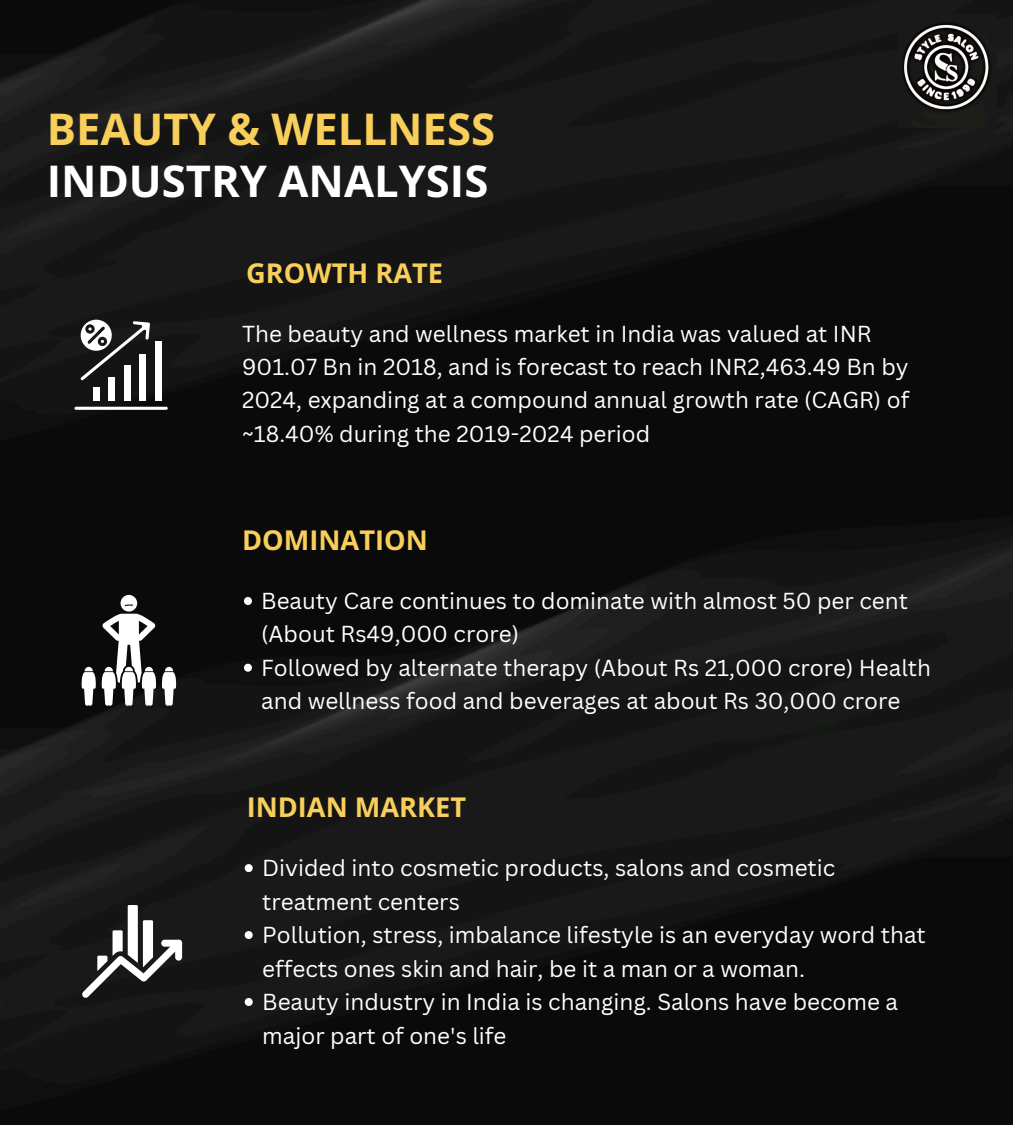
<style>
.page{position:relative;width:1013px;height:1125px;background:#fff}
.page>*{position:absolute;margin:0;border:0;box-sizing:border-box;transform-origin:0 0}
.t1{font:700 43.56px/52.6px "Open Sans";color:#fff}
.t2{font:700 27.18px "Open Sans";color:#f8cf5b}
.t3{font:22.5px/33.4px "Canva Sans";color:#fff}
.s1{color:#f8cf5b}
</style>
<div class="page">
<img style="left:0;top:0;width:1012px;height:1125px">
<hr style="left:74px;top:407px;width:94px;height:3px;background:#fff;border-radius:2px">
<div style="left:155px;top:341px;width:6px;height:60px;background:#fff"></div>
<div style="left:140px;top:354px;width:6px;height:47px;background:#fff"></div>
<div style="left:124px;top:365px;width:6px;height:36px;background:#fff"></div>
<div style="left:109px;top:377px;width:6px;height:24px;background:#fff"></div>
<div style="left:93px;top:387px;width:6px;height:14px;background:#fff"></div>
<svg style="left:81px;top:320px;width:69px;height:60px"></svg>
<svg style="left:81px;top:595px;width:96px;height:111px"></svg>
<svg style="left:82px;top:905px;width:100px;height:93px"></svg>
<svg style="left:244px;top:597px;width:8px;height:8px"></svg>
<svg style="left:244px;top:664px;width:8px;height:8px"></svg>
<svg style="left:245px;top:864px;width:8px;height:8px"></svg>
<svg style="left:245px;top:931px;width:8px;height:8px"></svg>
<svg style="left:245px;top:998px;width:8px;height:8px"></svg>
<img style="left:898px;top:14px;width:98px;height:113px">
<h1 class="t1" style="left:47px;top:102px;width:449px"><span class="s1">BEAUTY &amp; WELLNESS<br></span>INDUSTRY ANALYSIS</h1>
<p class="t2" style="left:246px;top:254px;width:198px">GROWTH RATE</p>
<h2 class="t3" style="left:242px;top:316px;width:668px">The beauty and wellness market in India was valued at INR 901.07 Bn in 2018, and is forecast to reach INR2,463.49 Bn by 2024, expanding at a compound annual growth rate (CAGR) of ~18.40% during the 2019-2024 period</h2>
<p class="t2" style="left:242px;top:521px;width:187px">DOMINATION</p>
<p class="t3" style="left:261px;top:584px;width:648px">Beauty Care continues to dominate with almost 50 per cent (About Rs49,000 crore)</p>
<h2 class="t3" style="left:261px;top:650px;width:671px">Followed by alternate therapy (About Rs 21,000 crore) Health and wellness food and beverages at about Rs 30,000 crore</h2>
<p class="t2" style="left:247px;top:788px;width:221px">INDIAN MARKET</p>
<p class="t3" style="left:262px;top:851px;width:574px;line-height:33.5px">Divided into cosmetic products, salons and cosmetic treatment centers</p>
<p class="t3" style="left:262px;top:918px;width:665px;line-height:33.5px">Pollution, stress, imbalance lifestyle is an everyday word that effects ones skin and hair, be it a man or a woman.</p>
<h2 class="t3" style="left:262px;top:985px;width:637px;line-height:33.5px">Beauty industry in India is changing. Salons have become a major part of one's life</h2>
</div>
